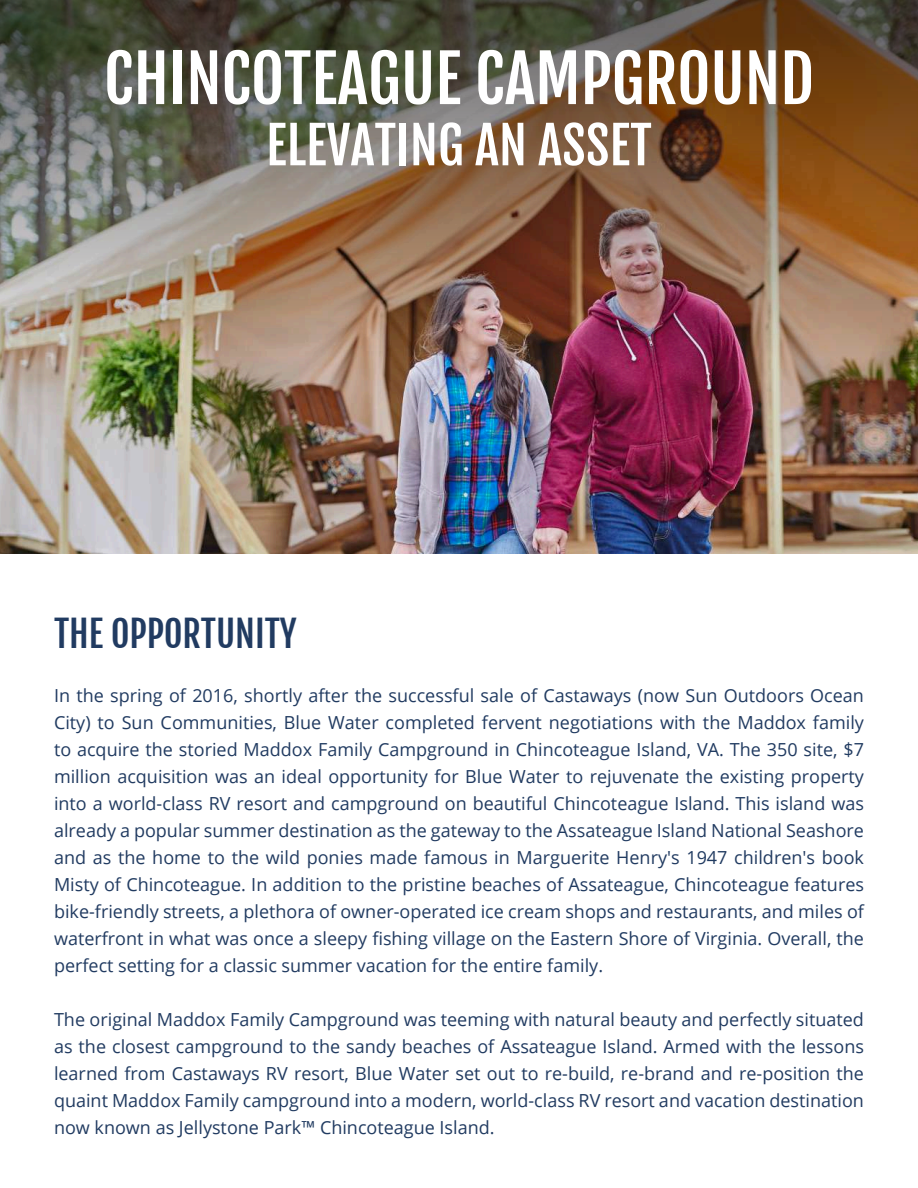
<style>
.page{position:relative;width:918px;height:1188px;background:#fff}
.page>*{position:absolute;margin:0;border:0;box-sizing:border-box;transform-origin:0 0}
.t1{font:64.5px "Fjalla One";color:#fff}
.t2{font:51px "Fjalla One";color:#fff}
.t3{font:36px "Fjalla One";color:#213b61}
.t4{font:18px/27px "Open Sans";color:#213b61;text-align:justify}
</style>
<div class="page">
<img style="left:0;top:357px;width:918px;height:197px">
<img style="left:0;top:0;width:918px;height:357px">
<h1 class="t1" style="left:104px;top:39px;width:711px">CHINCOTEAGUE CAMPGROUND</h1>
<h2 class="t2" style="left:266px;top:114px;width:387px">ELEVATING AN ASSET</h2>
<h3 class="t3" style="left:54px;top:612px;width:244px">THE OPPORTUNITY</h3>
<p class="t4" style="left:54px;top:682px;width:812px">In the spring of 2016, shortly after the successful sale of Castaways (now Sun Outdoors Ocean City) to Sun Communities, Blue Water completed fervent negotiations with the Maddox family to acquire the storied Maddox Family Campground in Chincoteague Island, VA. The 350 site, $7 million acquisition was an ideal opportunity for Blue Water to rejuvenate the existing property into a world-class RV resort and campground on beautiful Chincoteague Island. This island was already a popular summer destination as the gateway to the Assateague Island National Seashore and as the home to the wild ponies made famous in Marguerite Henry's 1947 children's book Misty of Chincoteague. In addition to the pristine beaches of Assateague, Chincoteague features bike-friendly streets, a plethora of owner-operated ice cream shops and restaurants, and miles of waterfront in what was once a sleepy fishing village on the Eastern Shore of Virginia. Overall, the perfect setting for a classic summer vacation for the entire family.</p>
<p class="t4" style="left:54px;top:1006px;width:812px">The original Maddox Family Campground was teeming with natural beauty and perfectly situated as the closest campground to the sandy beaches of Assateague Island. Armed with the lessons learned from Castaways RV resort, Blue Water set out to re-build, re-brand and re-position the quaint Maddox Family campground into a modern, world-class RV resort and vacation destination now known as Jellystone Park™️ Chincoteague Island.</p>
</div>
